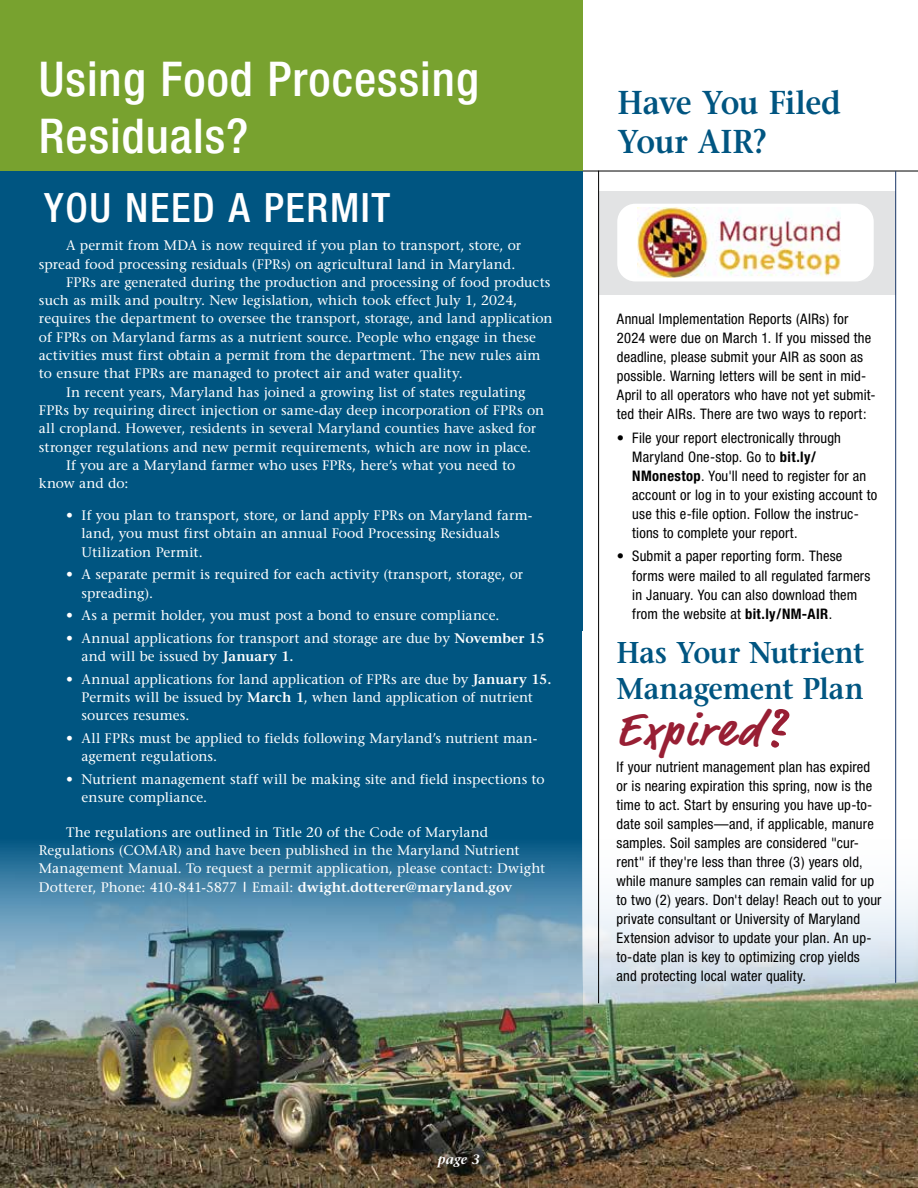
<style>
.page{position:relative;width:918px;height:1188px;background:#fff}
.page>*{position:absolute;margin:0;border:0;box-sizing:border-box;transform-origin:0 0}
.t1{font:500 condensed 48px/57px "Helvetica Neue";letter-spacing:.02em;color:#fff}
.t2{font:700 46.5px "Market Pro";letter-spacing:.08em;color:#981f34}
.t3{font:500 condensed 40.5px "Helvetica Neue";letter-spacing:.04em;color:#fff}
.t4{font:600 33px/39.6px "Stone Serif";letter-spacing:-.015em;color:#005581;scale:.93 1}
.t5{font:600 30px/36px "Stone Serif";letter-spacing:-.01em;color:#005581;scale:.93 1}
.t6{font:condensed 14.55px/19px "Helvetica Neue";letter-spacing:.01em;color:#000}
.t7{font:13.8px/18.3px "Stone Serif";letter-spacing:.005em;color:#fff}
.t8{font:italic 600 13.5px "Stone Serif";color:#fff}
.s1{font-weight:600}
.s2{font-weight:700}
.s3{font-size:57px}
</style>
<div class="page">
<hr style="left:0;top:171px;width:918px;height:1px;background:#000">
<div style="left:599px;top:191px;width:296px;height:104px;background:#e2e3e4"></div>
<div style="left:0;top:170px;width:583px;height:870px;background:#005581"></div>
<img style="left:0;top:839px;width:918px;height:349px">
<svg style="left:583px;top:632px;width:335px;height:354px"></svg>
<div style="left:617px;top:204px;width:257px;height:77px;background:#fff;border-radius:18px"></div>
<img style="left:637px;top:207px;width:204px;height:71px">
<div style="left:0;top:0;width:583px;height:171px;background:#78a22f"></div>
<img style="left:393px;top:1111px;width:140px;height:77px">
<hr style="left:598px;top:171px;width:1px;height:832px;background:#000">
<hr style="left:895px;top:171px;width:1px;height:812px;background:#1a3768">
<h1 class="t1" style="left:39px;top:50px;width:441px">Using Food Processing<br>Residuals?</h1>
<h3 class="t3" style="left:44px;top:184px;width:347px">YOU NEED A PERMIT</h3>
<p class="t7" style="left:66px;top:236px;width:457px">A permit from MDA is now required if you plan to transport, store, or</p>
<p class="t7" style="left:39px;top:255px;width:478px">spread food processing residuals (FPRs) on agricultural land in Maryland.</p>
<p class="t7" style="left:66px;top:273px;width:486px">FPRs are generated during the production and processing of food products</p>
<p class="t7" style="left:39px;top:291px;width:480px">such as milk and poultry. New legislation, which took effect July 1, 2024,</p>
<p class="t7" style="left:39px;top:309px;width:515px">requires the department to oversee the transport, storage, and land application</p>
<p class="t7" style="left:39px;top:328px;width:498px">of FPRs on Maryland farms as a nutrient source. People who engage in these</p>
<p class="t7" style="left:39px;top:346px;width:503px">activities must first obtain a permit from the department. The new rules aim</p>
<p class="t7" style="left:39px;top:364px;width:425px">to ensure that FPRs are managed to protect air and water quality.</p>
<p class="t7" style="left:66px;top:383px;width:461px">In recent years, Maryland has joined a growing list of states regulating</p>
<p class="t7" style="left:39px;top:401px;width:507px">FPRs by requiring direct injection or same-day deep incorporation of FPRs on</p>
<p class="t7" style="left:39px;top:419px;width:499px">all cropland. However, residents in several Maryland counties have asked for</p>
<p class="t7" style="left:39px;top:438px;width:494px">stronger regulations and new permit requirements, which are now in place.</p>
<p class="t7" style="left:66px;top:456px;width:451px">If you are a Maryland farmer who uses FPRs, here’s what you need to</p>
<p class="t7" style="left:39px;top:474px;width:91px">know and do:</p>
<p class="t7" style="left:82px;top:506px;width:452px;text-indent:-16px">• If you plan to transport, store, or land apply FPRs on Maryland farm&shy;land, you must first obtain an annual Food Processing Residuals<br>Utilization Permit.</p>
<p class="t7" style="left:82px;top:565px;width:443px;text-indent:-16px">• A separate permit is required for each activity (transport, storage, or spreading).</p>
<p class="t7" style="left:66px;top:606px;width:435px">• As a permit holder, you must post a bond to ensure compliance.</p>
<p class="t7" style="left:82px;top:629px;width:465px;text-indent:-16px">• Annual applications for transport and storage are due by <span class="s1">November 15 </span>and will be issued by <span class="s1">January 1.</span></p>
<p class="t7" style="left:82px;top:670px;width:471px;text-indent:-16px">• Annual applications for land application of FPRs are due by <span class="s1">January 15.<br></span>Permits will be issued by <span class="s1">March 1</span>, when land application of nutrient sources resumes.</p>
<p class="t7" style="left:82px;top:729px;width:457px;text-indent:-16px">• All FPRs must be applied to fields following Maryland’s nutrient man&shy;agement regulations.</p>
<p class="t7" style="left:82px;top:770px;width:465px;text-indent:-16px">• Nutrient management staff will be making site and field inspections to ensure compliance.</p>
<p class="t7" style="left:39px;top:823px;width:508px;text-indent:27px">The regulations are outlined in Title 20 of the Code of Maryland Regulations (COMAR) and have been published in the Maryland Nutrient Management Manual. To request a permit application, please contact: Dwight Dotterer, Phone: 410-841-5877 <span class="s2">|</span> Email: <span class="s1">dwight.dotterer@maryland.gov</span></p>
<h3 class="t4" style="left:618px;top:82px;width:242px">Have You Filed<br>Your AIR?</h3>
<p class="t6" style="left:617px;top:309px;width:260px">Annual Implementation Reports (AIRs) for 2024 were due on March 1. If you missed the deadline, please submit your AIR as soon as possible. Warning letters will be sent in mid-April to all operators who have not yet submit&shy;ted their AIRs. There are two ways to report:</p>
<p class="t6" style="left:632px;top:428px;width:246px;text-indent:-15px">• File your report electronically through Maryland One-stop. Go to <span class="s2">bit.ly/ NMonestop</span>. You'll need to register for an account or log in to your existing account to use this e-file option. Follow the instruc&shy;tions to complete your report.</p>
<p class="t6" style="left:632px;top:547px;width:240px;text-indent:-15px">• Submit a paper reporting form. These forms were mailed to all regulated farmers in January. You can also download them from the website at <span class="s2">bit.ly/NM-AIR</span>.</p>
<h3 class="t5" style="left:616px;top:634px;width:268px">Has Your Nutrient<br>Management Plan</h3>
<h2 class="t2" style="left:616px;top:698px;width:169px">Expired<span class="s3">?</span></h2>
<p class="t6" style="left:616px;top:757px;width:267px">If your nutrient management plan has expired or is nearing expiration this spring, now is the time to act. Start by ensuring you have up-to&shy;date soil samples—and, if applicable, manure samples. Soil samples are considered "cur&shy;rent" if they're less than three (3) years old, while manure samples can remain valid for up to two (2) years. Don't delay! Reach out to your private consultant or University of Maryland Extension advisor to update your plan. An up&shy;to-date plan is key to optimizing crop yields and protecting local water quality.</p>
<p class="t8" style="left:438px;top:1152px;width:44px">page 3</p>
</div>
